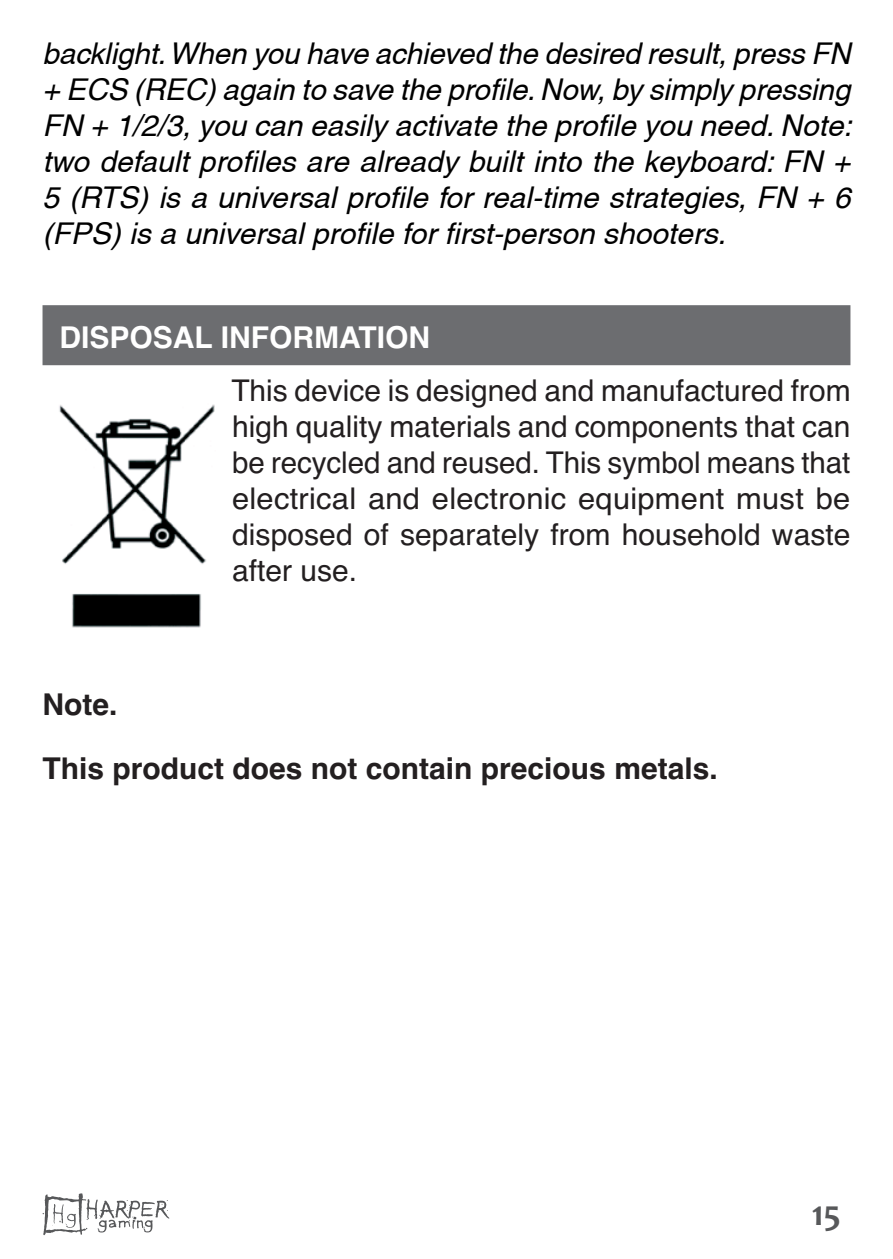
<style>
.page{position:relative;width:893px;height:1259px;background:#fff}
.page>*{position:absolute;margin:0;border:0;box-sizing:border-box;transform-origin:0 0}
.t1{font:700 36px "Candara";color:#57585a}
.t2{font:italic 30px/36px "Helvetica";color:#000;text-align:justify}
.t3{font:30px/36px "Helvetica";color:#231f20;text-align:justify}
.t4{font:700 30px/63.9px "Helvetica";color:#231f20}
.t5{font:700 30px "Helvetica";color:#fff}
</style>
<div class="page">
<svg style="left:43px;top:1193px;width:126px;height:42px"></svg>
<div style="left:43px;top:305px;width:807px;height:60px;background:#6c6d70"></div>
<img style="left:59px;top:404px;width:156px;height:224px">
<p class="t2" style="left:43px;top:35px;width:811px">backlight. When you have achieved the desired result, press FN + ECS (REC) again to save the profile. Now, by simply pressing FN + 1/2/3, you can easily activate the profile you need. Note: two default profiles are already built into the keyboard: FN + 5 (RTS) is a universal profile for real-time strategies, FN + 6 (FPS) is a universal profile for first-person shooters.</p>
<p class="t5" style="left:60px;top:313px;width:372px">DISPOSAL INFORMATION</p>
<p class="t3" style="left:231px;top:373px;width:621px">This device is designed and manufactured from high quality materials and components that can be recycled and reused. This symbol means that electrical and electronic equipment must be disposed of separately from household waste after use.</p>
<p class="t4" style="left:43px;top:673px;width:677px">Note.<br>This product does not contain precious metals.</p>
<p class="t1" style="left:812px;top:1191px;width:31px">15</p>
</div>
